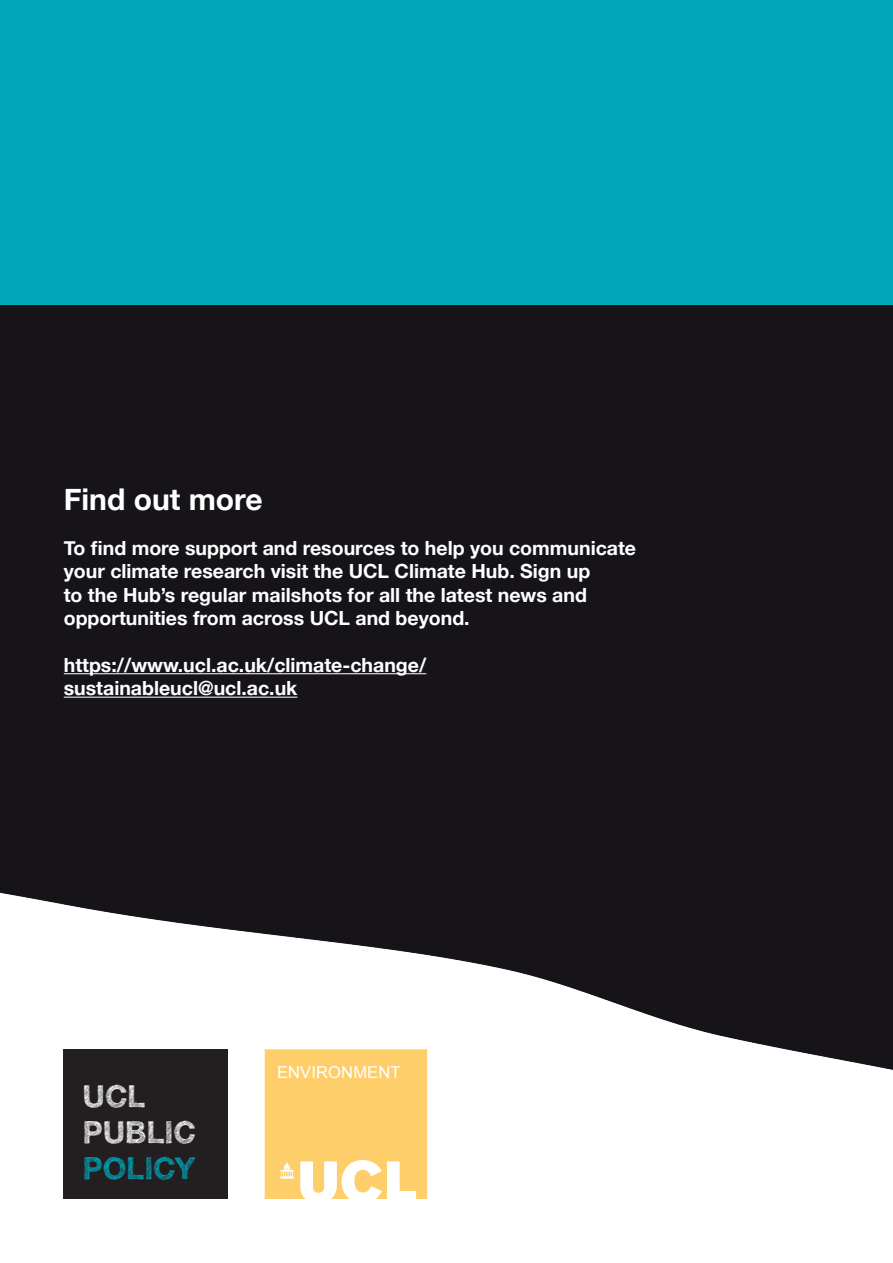
<style>
.page{position:relative;width:893px;height:1263px;background:#fff}
.page>*{position:absolute;margin:0;border:0;box-sizing:border-box;transform-origin:0 0}
.t1{font:700 30.15px/36.3px "Sketchetik";color:#fff}
.t2{font:700 30.15px "Sketchetik";color:#00a6b9}
.t3{font:700 30px "Helvetica Neue";color:#fff}
.t4{font:700 19.5px/23.4px "Helvetica Neue";color:#fff}
.t5{font:16.5px "Arial";letter-spacing:.01em;color:#fff}
</style>
<div class="page">
<img style="left:0;top:304px;width:893px;height:895px">
<hr style="left:64px;top:673px;width:362px;height:1px;background:#fff">
<hr style="left:64px;top:697px;width:233px;height:1px;background:#fff">
<div style="left:0;top:0;width:893px;height:304px;background:#00a6b9"></div>
<div style="left:64px;top:1049px;width:164px;height:150px;background:#231f20"></div>
<svg style="left:265px;top:1049px;width:162px;height:150px;background:#fed37a"></svg>
<h2 class="t3" style="left:64px;top:475px;width:200px">Find out more</h2>
<p class="t4" style="left:64px;top:537px;width:574px">To find more support and resources to help you communicate your climate research visit the UCL Climate Hub. Sign up<br>to the Hub’s regular mailshots for all the latest news and opportunities from across UCL and beyond.</p>
<p class="t4" style="left:64px;top:654px;width:364px">https://www.ucl.ac.uk/climate-change/ sustainableucl@ucl.ac.uk</p>
<h1 class="t1" style="left:82px;top:1077px;width:115px">UCL<br>PUBLIC</h1>
<h1 class="t2" style="left:82px;top:1149px;width:115px">POLICY</h1>
<p class="t5" style="left:277px;top:1061px;width:125px">ENVIRONMENT</p>
</div>
